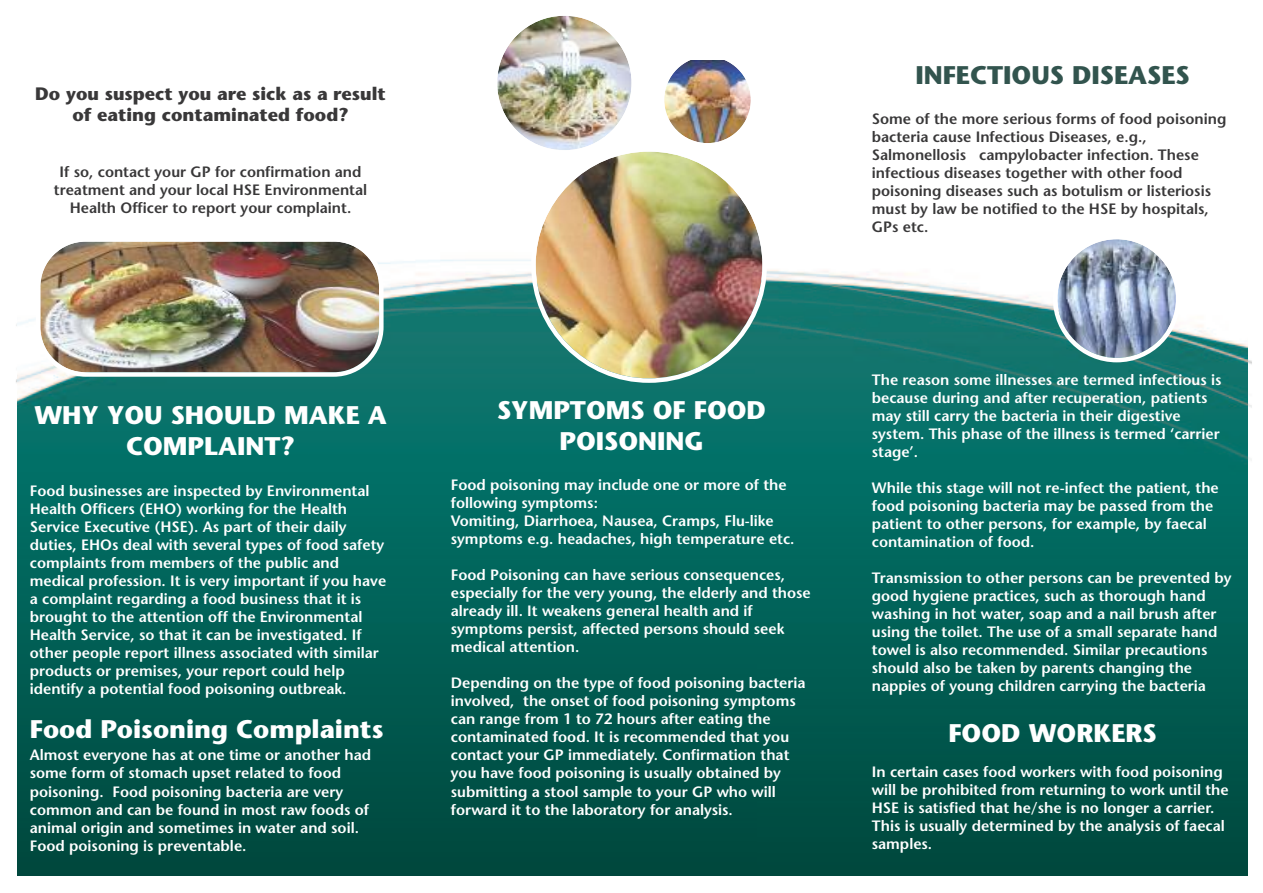
<style>
.page{position:relative;width:1263px;height:893px;background:#fff}
.page>*{position:absolute;margin:0;border:0;box-sizing:border-box;transform-origin:0 0}
.t1{font:700 25.5px/30.6px "Stone Sans";color:#fff;text-align:center}
.t2{font:700 25.5px "Stone Sans";color:#32544e}
.t3{font:700 18px/21.6px "Stone Sans";color:#393839;text-align:center}
.t4{font:600 15px/18px "Stone Sans";color:#fff}
.t5{font:600 15px/18px "Stone Sans";color:#393839;text-align:center}
</style>
<div class="page">
<img style="left:74px;top:875px;width:1120px;height:1px">
<img style="left:17px;top:259px;width:738px;height:616px">
<img style="left:755px;top:270px;width:493px;height:605px">
<img style="left:36px;top:241px;width:348px;height:136px">
<img style="left:1053px;top:239px;width:127px;height:123px">
<img style="left:497px;top:16px;width:135px;height:131px">
<img style="left:664px;top:60px;width:87px;height:83px">
<img style="left:531px;top:147px;width:236px;height:236px">
<p class="t3" style="left:35px;top:84px;width:352px">Do you suspect you are sick as a result of eating contaminated food?</p>
<p class="t5" style="left:54px;top:164px;width:315px">If so, contact your GP for confirmation and treatment and your local HSE Environmental<br>Health Officer to report your complaint.</p>
<h1 class="t1" style="left:34px;top:403px;width:354px">WHY YOU SHOULD MAKE A<br>COMPLAINT?</h1>
<p class="t4" style="left:30px;top:483px;width:358px">Food businesses are inspected by Environmental Health Officers (EHO) working for the Health Service Executive (HSE). As part of their daily duties, EHOs deal with several types of food safety complaints from members of the public and medical profession. It is very important if you have a complaint regarding a food business that it is brought to the attention off the Environmental Health Service, so that it can be investigated. If other people report illness associated with similar products or premises, your report could help identify a potential food poisoning outbreak.</p>
<h1 class="t1" style="left:30px;top:716px;width:355px">Food Poisoning Complaints</h1>
<p class="t4" style="left:30px;top:748px;width:343px">Almost everyone has at one time or another had some form of stomach upset related to food poisoning. Food poisoning bacteria are very common and can be found in most raw foods of animal origin and sometimes in water and soil.<br>Food poisoning is preventable.</p>
<h1 class="t1" style="left:497px;top:397px;width:270px">SYMPTOMS OF FOOD<br>POISONING</h1>
<p class="t4" style="left:451px;top:478px;width:345px">Food poisoning may include one or more of the following symptoms:<br>Vomiting, Diarrhoea, Nausea, Cramps, Flu-like symptoms e.g. headaches, high temperature etc.</p>
<p class="t4" style="left:451px;top:568px;width:361px">Food Poisoning can have serious consequences, especially for the very young, the elderly and those already ill. It weakens general health and if symptoms persist, affected persons should seek medical attention.</p>
<p class="t4" style="left:451px;top:676px;width:356px">Depending on the type of food poisoning bacteria involved, the onset of food poisoning symptoms can range from 1 to 72 hours after eating the contaminated food. It is recommended that you contact your GP immediately. Confirmation that you have food poisoning is usually obtained by submitting a stool sample to your GP who will forward it to the laboratory for analysis.</p>
<h1 class="t2" style="left:915px;top:65px;width:276px">INFECTIOUS DISEASES</h1>
<p class="t5" style="left:872px;top:112px;width:356px;text-align:left">Some of the more serious forms of food poisoning bacteria cause Infectious Diseases, e.g., Salmonellosis campylobacter infection. These infectious diseases together with other food poisoning diseases such as botulism or listeriosis must by law be notified to the HSE by hospitals, GPs etc.</p>
<p class="t4" style="left:872px;top:373px;width:351px">The reason some illnesses are termed infectious is because during and after recuperation, patients may still carry the bacteria in their digestive system. This phase of the illness is termed ‘carrier stage’.</p>
<p class="t4" style="left:872px;top:481px;width:348px">While this stage will not re-infect the patient, the food poisoning bacteria may be passed from the patient to other persons, for example, by faecal contamination of food.</p>
<p class="t4" style="left:872px;top:571px;width:361px">Transmission to other persons can be prevented by good hygiene practices, such as thorough hand washing in hot water, soap and a nail brush after using the toilet. The use of a small separate hand towel is also recommended. Similar precautions should also be taken by parents changing the nappies of young children carrying the bacteria</p>
<h1 class="t1" style="left:948px;top:721px;width:210px">FOOD WORKERS</h1>
<p class="t4" style="left:872px;top:764px;width:358px">In certain cases food workers with food poisoning will be prohibited from returning to work until the HSE is satisfied that he/she is no longer a carrier.<br>This is usually determined by the analysis of faecal samples.</p>
</div>
